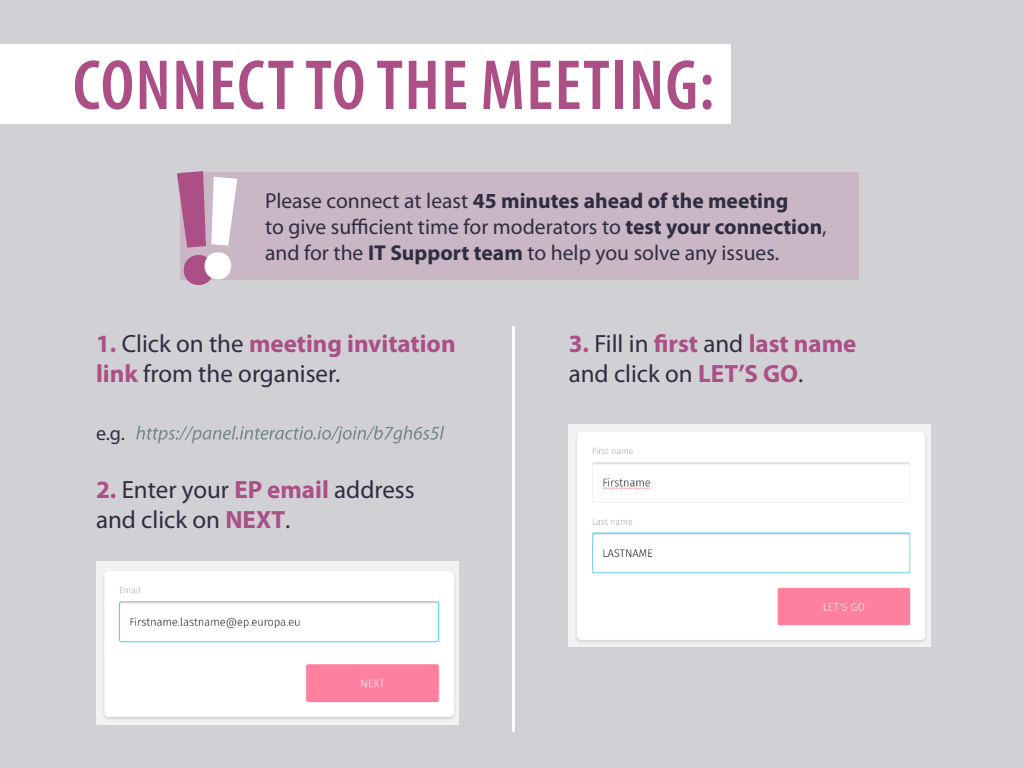
<style>
.page{position:relative;width:1024px;height:768px;background:#d1d1d5}
.page>*{position:absolute;margin:0;border:0;box-sizing:border-box;transform-origin:0 0}
.t1{font:600 condensed 71.5px "Myriad Pro";letter-spacing:.02em;color:#ab4f86}
.t2{font:25px/30px "Myriad Pro";color:#302d41}
.t3{font:700 25px/30px "Myriad Pro";color:#ab4f87}
.t4{font:21.6px/25.9px "Myriad Pro";color:#302d41}
.t5{font:20px "Myriad Pro";color:#302d41}
.s1{font-weight:700}
.s2{font-weight:700;color:#ab4f87}
.s3{font-weight:400;color:#302d41}
</style>
<div class="page">
<div style="left:180px;top:172px;width:679px;height:107px;background:#c9b7c5"></div>
<div style="left:0;top:44px;width:730px;height:80px;background:#fff"></div>
<svg style="left:136px;top:426px;width:308px;height:17px"></svg>
<img style="left:569px;top:424px;width:362px;height:222px">
<img style="left:96px;top:562px;width:207px;height:163px">
<img style="left:303px;top:562px;width:155px;height:163px">
<hr style="left:512px;top:326px;width:3px;height:406px;background:#fff">
<svg style="left:180px;top:279px;width:59px;height:1px"></svg>
<h1 class="t1" style="left:73px;top:46px;width:643px">CONNECT TO THE MEETING:</h1>
<p class="t4" style="left:265px;top:188px;width:563px">Please connect at least <span class="s1">45 minutes ahead of the meeting<br></span>to give sufficient time for moderators to <span class="s1">test your connection</span>, and for the <span class="s1">IT Support team</span> to help you solve any issues.</p>
<p class="t2" style="left:96px;top:328px;width:361px"><span class="s2">1.</span> Click on the <span class="s2">meeting invitation link</span> from the organiser.</p>
<p class="t5" style="left:96px;top:421px;width:30px">e.g.</p>
<p class="t2" style="left:96px;top:474px;width:320px"><span class="s2">2.</span> Enter your <span class="s2">EP email</span> address and click on <span class="s2">NEXT</span>.</p>
<p class="t3" style="left:569px;top:328px;width:289px">3. <span class="s3">Fill in</span> first <span class="s3">and</span> last name <span class="s3">and click on</span> LET’S GO<span class="s3">.</span></p>
</div>
